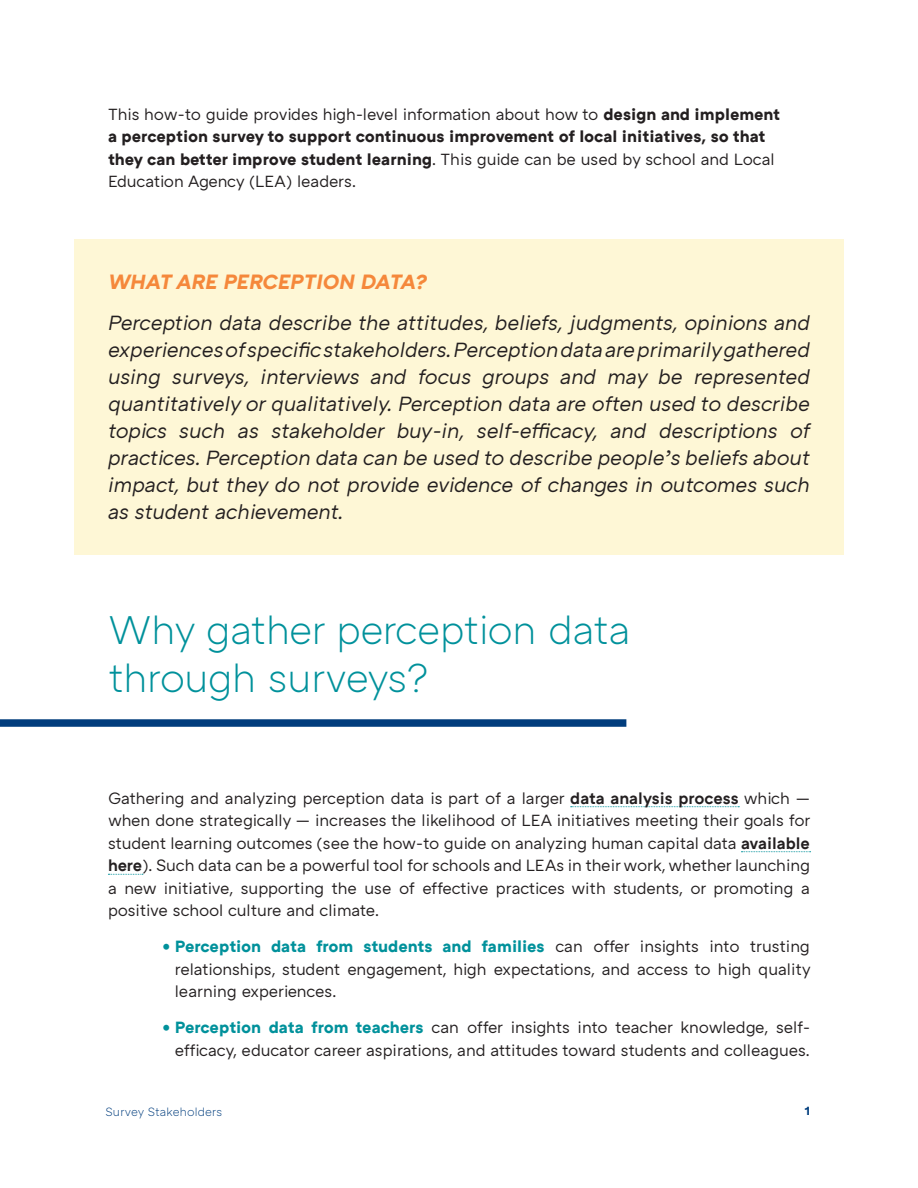
<style>
.page{position:relative;width:918px;height:1188px;background:#fff}
.page>*{position:absolute;margin:0;border:0;box-sizing:border-box;transform-origin:0 0}
.H3_Teal{font:300 40.5px/48.6px "ATC Arquette";letter-spacing:-.02em;color:#00919b}
.Reflective_Qs{font:italic 21px/27px "ATC Arquette";letter-spacing:-.01em;color:#231f20;text-align:justify}
.RFL_H{font:italic 700 21px "ATC Arquette";letter-spacing:-.03em;color:#f5883b}
.t1{font:16.5px/22.5px "ATC Arquette";letter-spacing:-.01em;color:#231f20;text-align:justify}
.t2{font:700 16.5px/22.5px "ATC Arquette";letter-spacing:-.01em;color:#231f20}
.t3{font:300 12px "ATC Arquette";letter-spacing:.015em;color:#013d7d}
.t4{font:700 12px "ATC Arquette";color:#013d7d}
.s1{font-weight:400}
.s2{font-weight:600}
.s3{font-weight:700;color:#00919b}
</style>
<div class="page">
<div style="left:74px;top:240px;width:770px;height:315px;background:#fef7d6"></div>
<svg style="left:571px;top:806px;width:168px;height:1px"></svg>
<svg style="left:741px;top:851px;width:70px;height:1px"></svg>
<svg style="left:108px;top:874px;width:35px;height:1px"></svg>
<div style="left:0;top:719px;width:626px;height:8px;background:#013d7d"></div>
<p class="t2" style="left:108px;top:103px;width:674px"><span class="s1">This how-to guide provides high-level information about how to</span> design and implement a perception survey to support continuous improvement of local initiatives, so that they can better improve student learning<span class="s1">. This guide can be used by school and Local Education Agency (LEA) leaders.</span></p>
<p class="RFL_H" style="left:108px;top:270px;width:321px">WHAT ARE PERCEPTION DATA?</p>
<p class="Reflective_Qs" style="left:108px;top:310px;width:704px">Perception data describe the attitudes, beliefs, judgments, opinions and experiences of specific stakeholders. Perception data are primarily gathered using surveys, interviews and focus groups and may be represented quantitatively or qualitatively. Perception data are often used to describe topics such as stakeholder buy-in, self-efficacy, and descriptions of practices. Perception data can be used to describe people’s beliefs about impact, but they do not provide evidence of changes in outcomes such as student achievement.</p>
<p class="H3_Teal" style="left:108px;top:607px;width:524px">Why gather perception data through surveys?</p>
<p class="t1" style="left:108px;top:787px;width:704px">Gathering and analyzing perception data is part of a larger <span class="s2">data analysis process</span> which — when done strategically — increases the likelihood of LEA initiatives meeting their goals for student learning outcomes (see the how-to guide on analyzing human capital data <span class="s2">available here</span>). Such data can be a powerful tool for schools and LEAs in their work, whether launching a new initiative, supporting the use of effective practices with students, or promoting a positive school culture and climate.</p>
<p class="t1" style="left:175px;top:936px;width:638px;text-indent:-13px"><span class="s3">• Perception data from students and families</span> can offer insights into trusting relationships, student engagement, high expectations, and access to high quality learning experiences.</p>
<p class="t1" style="left:162px;top:1017px;width:649px;text-align:right"><span class="s3">• Perception data from teachers</span> can offer insights into teacher knowledge, self&shy;efficacy, educator career aspirations, and attitudes toward students and colleagues.</p>
<p class="t3" style="left:106px;top:1105px;width:118px">Survey Stakeholders</p>
<p class="t4" style="left:805px;top:1104px;width:7px">1</p>
</div>
